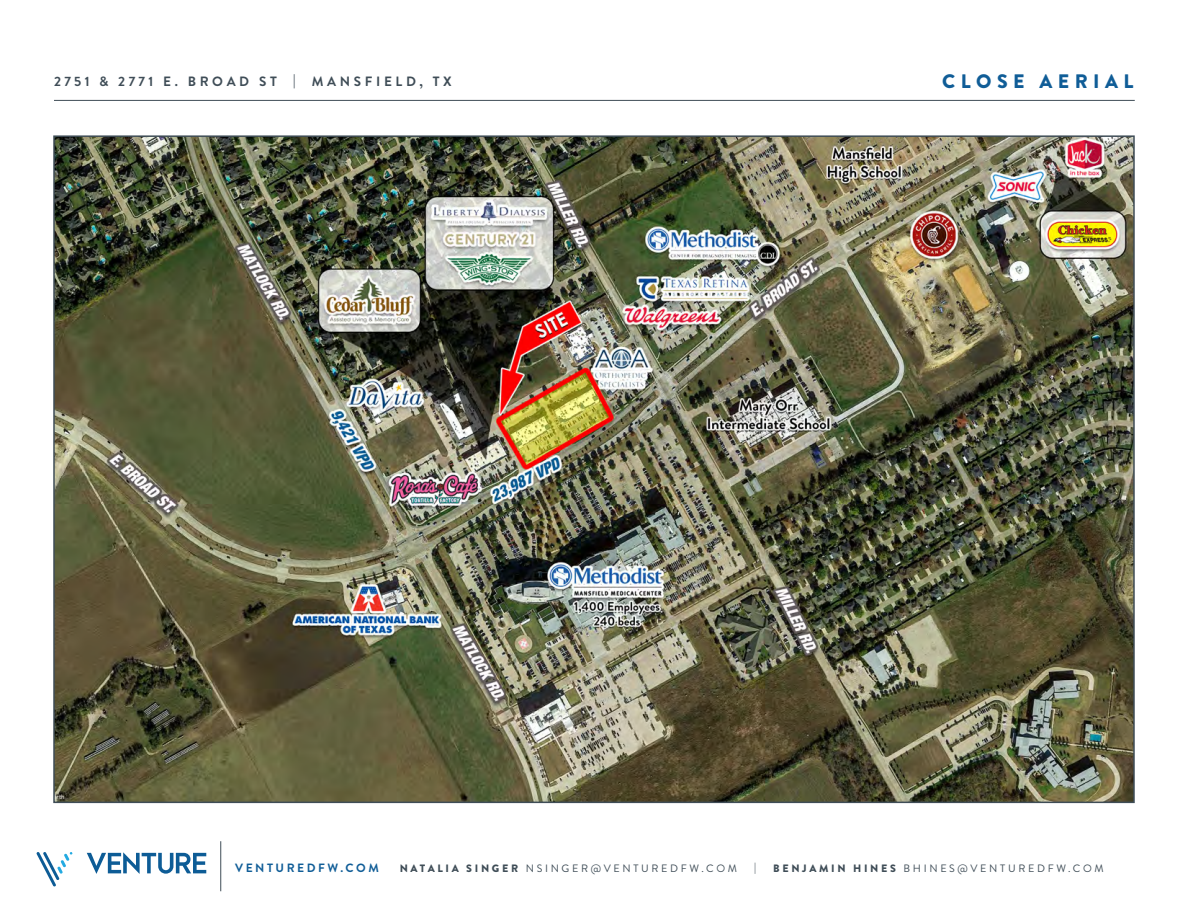
<style>
.page{position:relative;width:1188px;height:918px;background:#fff}
.page>*{position:absolute;margin:0;border:0;box-sizing:border-box;transform-origin:0 0}
.t1{font:900 19.5px "Brandon Grotesque";letter-spacing:.28em;color:#105d97}
.t2{font:700 13.5px "Brandon Grotesque";letter-spacing:.27em;color:#3f4d57}
.t3{font:700 12px "Brandon Grotesque";letter-spacing:.21em;color:#105d97}
.t4{font:10.65px "Brandon Grotesque";letter-spacing:.25em;color:#3f4d57}
.s1{font-weight:900}
</style>
<div class="page">
<svg style="left:37px;top:852px;width:36px;height:34px"></svg>
<svg style="left:87px;top:852px;width:119px;height:22px"></svg>
<hr style="left:220px;top:841px;width:1px;height:50px;background:#3f4d57">
<hr style="left:54px;top:100px;width:1081px;height:1px;background:#3f4d57">
<img style="left:56px;top:138px;width:1076px;height:662px">
<p class="t2" style="left:54px;top:72px;width:399px">2751 &amp; 2771 E. BROAD ST | MANSFIELD, TX</p>
<p class="t1" style="left:942px;top:67px;width:193px">CLOSE AERIAL</p>
<p class="t3" style="left:235px;top:860px;width:145px">VENTUREDFW.COM</p>
<p class="t4" style="left:400px;top:861px;width:339px"><span class="s1">NATALIA SINGER</span> NSINGER@VENTUREDFW.COM</p>
<p class="t4" style="left:754px;top:861px;width:4px">|</p>
<p class="t4" style="left:773px;top:861px;width:332px"><span class="s1">BENJAMIN HINES</span> BHINES@VENTUREDFW.COM</p>
</div>
